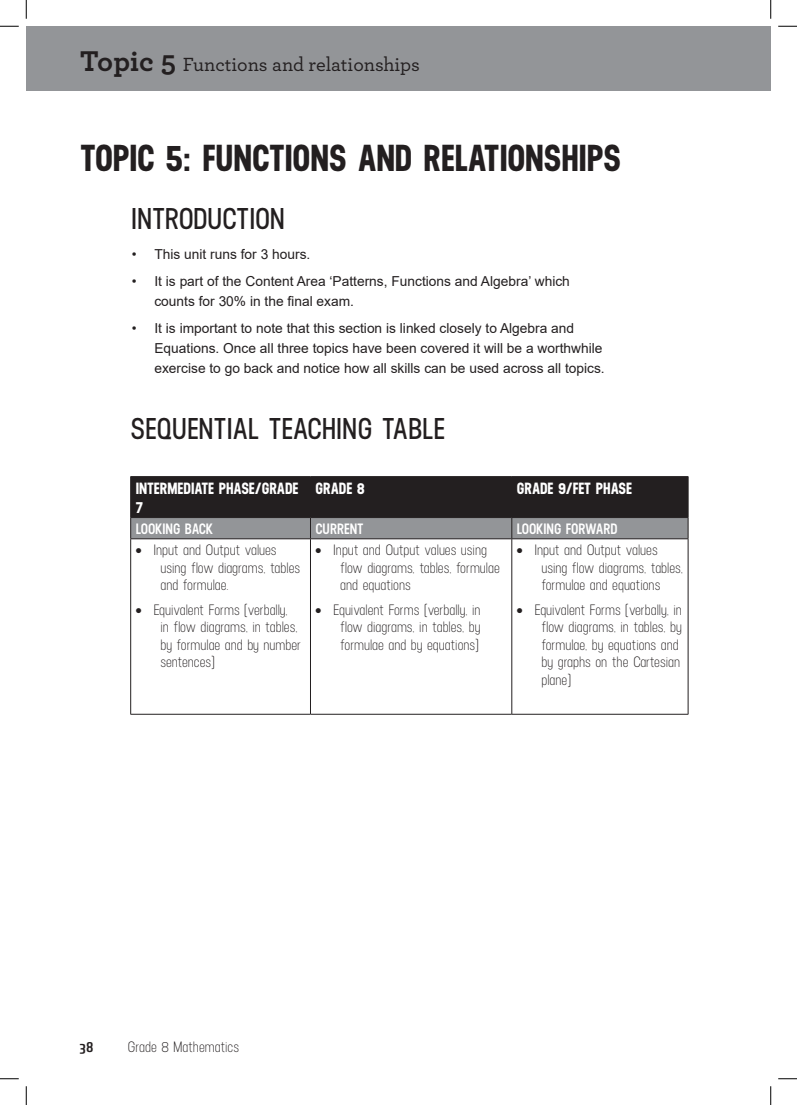
<style>
.page{position:relative;width:797px;height:1105px;background:#fff}
.page>*{position:absolute;margin:0;border:0;box-sizing:border-box;transform-origin:0 0}
.t1{font:700 37.5px "Neusa";letter-spacing:-.005em;color:#231f20}
.t2{font:600 30px "Neusa";letter-spacing:-.01em;color:#231f20}
.t3{font:500 20px "Archer";color:#231f20}
.t4{font:700 16.25px/18.8px "Neusa";letter-spacing:-.01em;color:#fff}
.t5{font:15px/17.5px "Neusa";color:#231f20}
.t6{font:600 15px "Neusa";letter-spacing:-.01em;color:#fff}
.t7{font:700 15px "Clio C Bold";color:#231f20}
.t8{font:13.75px/20px "Arial";color:#231f20}
.s1{font-weight:700;font-size:30px}
.s2{font-weight:700}
</style>
<div class="page">
<div style="left:26px;top:26px;width:744px;height:65px;background:#939598"></div>
<hr style="left:130px;top:476px;width:180px;height:1px;background:#231f20">
<hr style="left:310px;top:476px;width:202px;height:1px;background:#231f20">
<hr style="left:512px;top:476px;width:176px;height:1px;background:#231f20">
<hr style="left:130px;top:714px;width:180px;height:1px;background:#231f20">
<hr style="left:310px;top:714px;width:202px;height:1px;background:#231f20">
<hr style="left:512px;top:714px;width:176px;height:1px;background:#231f20">
<hr style="left:130px;top:539px;width:1px;height:175px;background:#231f20">
<svg style="left:130px;top:477px;width:558px;height:62px;background:#474547"></svg>
<hr style="left:310px;top:539px;width:1px;height:175px;background:#231f20">
<hr style="left:511px;top:539px;width:1px;height:175px;background:#231f20">
<hr style="left:687px;top:539px;width:1px;height:175px;background:#231f20">
<svg style="left:0;top:25px;width:19px;height:2px"></svg>
<svg style="left:778px;top:25px;width:19px;height:2px"></svg>
<svg style="left:0;top:1078px;width:19px;height:1px"></svg>
<svg style="left:778px;top:1078px;width:19px;height:1px"></svg>
<svg style="left:25px;top:0;width:2px;height:19px"></svg>
<svg style="left:25px;top:1086px;width:2px;height:19px"></svg>
<svg style="left:770px;top:0;width:1px;height:19px"></svg>
<svg style="left:770px;top:1086px;width:1px;height:19px"></svg>
<h3 class="t3" style="left:80px;top:50px;width:341px"><span class="s1">Topic 5</span> Functions and relationships</h3>
<h1 class="t1" style="left:80px;top:132px;width:542px">TOPIC 5: FUNCTIONS AND RELATIONSHIPS</h1>
<h2 class="t2" style="left:131px;top:199px;width:155px">INTRODUCTION</h2>
<p class="t8" style="left:132px;top:244px;width:180px">• This unit runs for 3 hours.</p>
<p class="t8" style="left:154px;top:271px;width:417px;text-indent:-22px">• It is part of the Content Area ‘Patterns, Functions and Algebra’ which counts for 30% in the final exam.</p>
<p class="t8" style="left:154px;top:318px;width:452px;text-indent:-22px">• It is important to note that this section is linked closely to Algebra and<br>Equations. Once all three topics have been covered it will be a worthwhile exercise to go back and notice how all skills can be used across all topics.</p>
<h2 class="t2" style="left:130px;top:409px;width:316px">SEQUENTIAL TEACHING TABLE</h2>
<p class="t4" style="left:136px;top:478px;width:164px">INTERMEDIATE PHASE/GRADE<br>7</p>
<p class="t4" style="left:315px;top:478px;width:51px">GRADE 8</p>
<p class="t4" style="left:517px;top:478px;width:117px">GRADE 9/FET PHASE</p>
<p class="t6" style="left:136px;top:518px;width:79px">LOOKING BACK</p>
<p class="t6" style="left:315px;top:518px;width:50px">CURRENT</p>
<p class="t6" style="left:517px;top:518px;width:102px">LOOKING FORWARD</p>
<p class="t5" style="left:160px;top:541px;width:141px;text-indent:-25px"><span class="s2">•</span> Input and Output values using flow diagrams, tables and formulae.</p>
<p class="t5" style="left:160px;top:600px;width:142px;text-indent:-25px"><span class="s2">•</span> Equivalent Forms (verbally,<br>in flow diagrams, in tables, by formulae and by number sentences)</p>
<p class="t5" style="left:340px;top:541px;width:161px;text-indent:-25px"><span class="s2">•</span> Input and Output values using flow diagrams, tables, formulae and equations</p>
<p class="t5" style="left:340px;top:600px;width:142px;text-align:justify;text-indent:-25px"><span class="s2">•</span> Equivalent Forms (verbally, in flow diagrams, in tables, by formulae and by equations)</p>
<p class="t5" style="left:541px;top:541px;width:143px;text-indent:-25px"><span class="s2">•</span> Input and Output values using flow diagrams, tables, formulae and equations</p>
<p class="t5" style="left:541px;top:600px;width:142px;text-indent:-25px"><span class="s2">•</span> Equivalent Forms (verbally, in flow diagrams, in tables, by formulae, by equations and by graphs on the Cartesian plane)</p>
<p class="t7" style="left:79px;top:1038px;width:16px">38</p>
<p class="t5" style="left:128px;top:1037px;width:113px">Grade 8 Mathematics</p>
</div>
